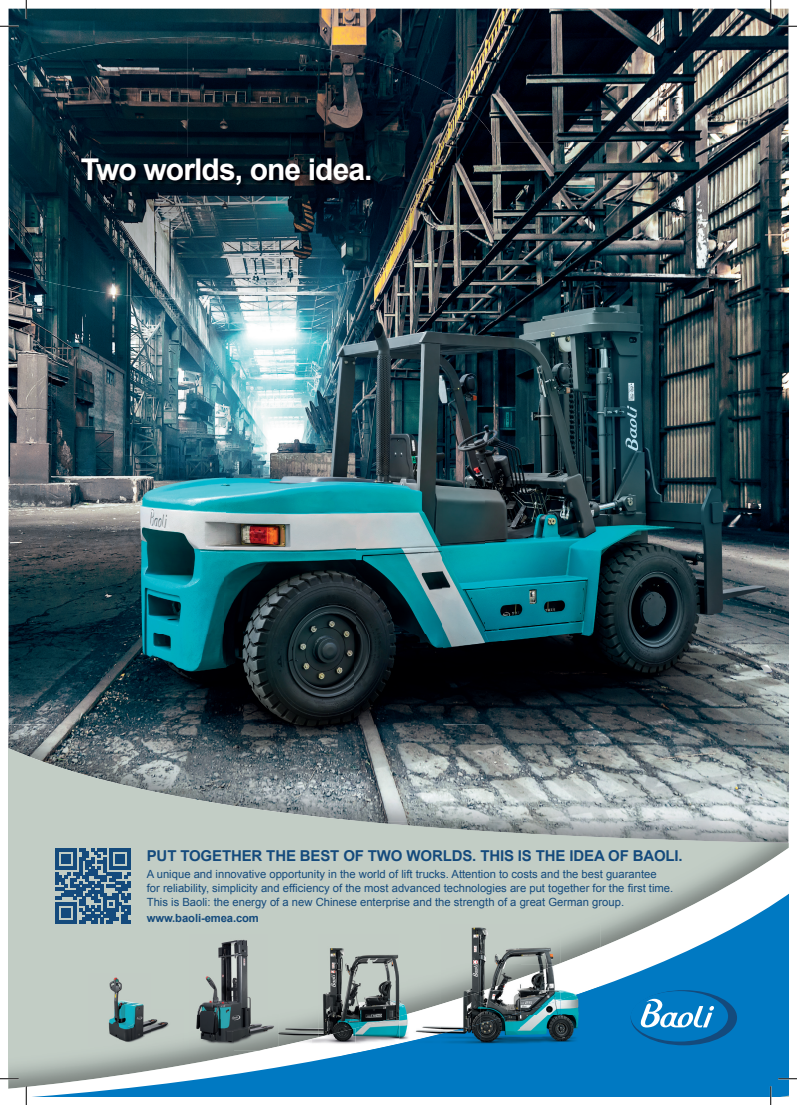
<style>
.page{position:relative;width:797px;height:1105px;background:#fff}
.page>*{position:absolute;margin:0;border:0;box-sizing:border-box;transform-origin:0 0}
.t1{font:700 30px "Arial";letter-spacing:-.03em;color:#fff}
.t2{font:700 15px "Arial";letter-spacing:-.01em;color:#144a7c}
.t3{font:11.25px/13.8px "Arial";color:#144a7c}
.t4{font:700 11.25px "Arial";letter-spacing:-.01em;color:#144a7c}
</style>
<div class="page">
<img style="left:9px;top:9px;width:86px;height:28px">
<img style="left:95px;top:9px;width:693px;height:44px">
<img style="left:367px;top:53px;width:421px;height:45px">
<img style="left:456px;top:98px;width:332px;height:44px">
<img style="left:485px;top:142px;width:303px;height:582px">
<img style="left:442px;top:237px;width:43px;height:487px">
<img style="left:9px;top:299px;width:42px;height:425px">
<img style="left:355px;top:277px;width:87px;height:447px">
<img style="left:51px;top:299px;width:174px;height:425px">
<img style="left:225px;top:299px;width:130px;height:425px">
<img style="left:9px;top:724px;width:519px;height:8px">
<img style="left:528px;top:724px;width:260px;height:8px">
<svg style="left:9px;top:732px;width:779px;height:89px;background:#8e999b"></svg>
<img style="left:9px;top:821px;width:779px;height:22px">
<svg style="left:9px;top:843px;width:779px;height:47px;background:#c2ccc5"></svg>
<svg style="left:9px;top:890px;width:779px;height:206px;background:#74acc7"></svg>
<img style="left:9px;top:37px;width:358px;height:262px">
<img style="left:367px;top:59px;width:89px;height:218px">
<img style="left:456px;top:99px;width:45px;height:138px">
<svg style="left:630px;top:990px;width:107px;height:55px"></svg>
<div style="left:630px;top:991px;width:98px;height:50px;background:#0079c2;border-radius:50%"></div>
<svg style="left:638px;top:999px;width:76px;height:28px"></svg>
<img style="left:88px;top:973px;width:95px;height:73px">
<img style="left:399px;top:924px;width:40px;height:10px">
<img style="left:439px;top:924px;width:161px;height:40px">
<img style="left:441px;top:964px;width:38px;height:27px">
<img style="left:479px;top:964px;width:41px;height:27px">
<img style="left:483px;top:978px;width:37px;height:12px">
<img style="left:520px;top:963px;width:40px;height:37px">
<img style="left:560px;top:947px;width:40px;height:39px">
<img style="left:441px;top:991px;width:40px;height:32px">
<img style="left:481px;top:990px;width:40px;height:26px">
<svg style="left:508px;top:1012px;width:12px;height:4px"></svg>
<img style="left:520px;top:1000px;width:40px;height:16px">
<img style="left:560px;top:986px;width:40px;height:30px">
<img style="left:441px;top:1023px;width:40px;height:23px">
<img style="left:481px;top:1016px;width:119px;height:30px">
<img style="left:268px;top:934px;width:131px;height:76px">
<img style="left:278px;top:1009px;width:40px;height:30px">
<img style="left:318px;top:1009px;width:41px;height:19px">
<img style="left:359px;top:1009px;width:40px;height:7px">
<img style="left:268px;top:1039px;width:44px;height:17px">
<img style="left:312px;top:1028px;width:43px;height:28px">
<img style="left:355px;top:1016px;width:44px;height:33px">
<img style="left:341px;top:1049px;width:33px;height:7px">
<img style="left:374px;top:1044px;width:33px;height:12px">
<img style="left:407px;top:1046px;width:34px;height:10px">
<img style="left:399px;top:934px;width:42px;height:70px">
<img style="left:399px;top:1004px;width:42px;height:30px">
<img style="left:399px;top:1034px;width:42px;height:12px">
<img style="left:190px;top:934px;width:88px;height:39px">
<img style="left:190px;top:973px;width:78px;height:77px">
<img style="left:268px;top:1010px;width:10px;height:36px">
<svg style="left:259px;top:1046px;width:19px;height:4px"></svg>
<svg style="left:56px;top:848px;width:75px;height:75px;background:#4c7493"></svg>
<img style="left:80px;top:157px;width:297px;height:34px">
<svg style="left:0;top:25px;width:19px;height:2px"></svg>
<svg style="left:778px;top:25px;width:19px;height:2px"></svg>
<svg style="left:0;top:1078px;width:19px;height:1px"></svg>
<svg style="left:778px;top:1078px;width:19px;height:1px"></svg>
<svg style="left:25px;top:0;width:2px;height:19px"></svg>
<svg style="left:25px;top:1086px;width:2px;height:19px"></svg>
<svg style="left:770px;top:0;width:1px;height:19px"></svg>
<svg style="left:770px;top:1086px;width:1px;height:19px"></svg>
<h1 class="t1" style="left:81px;top:150px;width:293px">Two worlds, one idea.</h1>
<h2 class="t2" style="left:147px;top:846px;width:537px">PUT TOGETHER THE BEST OF TWO WORLDS. THIS IS THE IDEA OF BAOLI.</h2>
<p class="t3" style="left:147px;top:868px;width:528px">A unique and innovative opportunity in the world of lift trucks. Attention to costs and the best guarantee<br>for reliability, simplicity and efficiency of the most advanced technologies are put together for the first time.<br>This is Baoli: the energy of a new Chinese enterprise and the strength of a great German group.</p>
<p class="t4" style="left:147px;top:911px;width:114px">www.baoli-emea.com</p>
</div>
